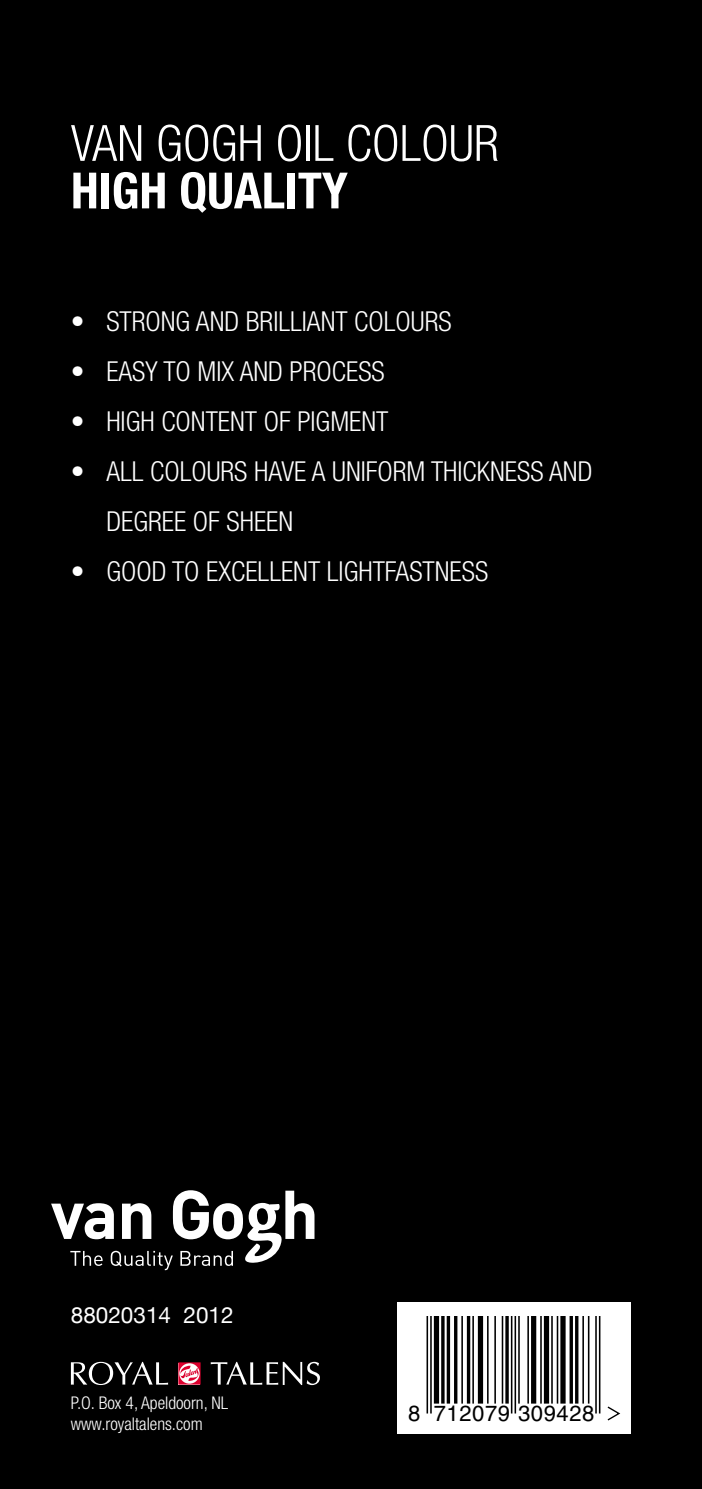
<style>
.page{position:relative;width:702px;height:1489px;background:#fff}
.page>*{position:absolute;margin:0;border:0;box-sizing:border-box;transform-origin:0 0}
.t1{font:300 condensed 50px "Helvetica Neue LT Std";color:#fff}
.t2{font:700 condensed 50px "Helvetica Neue LT Std";color:#fff}
.t3{font:300 condensed 27.5px "Helvetica Neue LT Std";color:#fff}
.t4{font:22.5px "Helvetica Neue";color:#fff}
.t5{font:22px "Helvetica";letter-spacing:.025em;color:#000}
.t6{font:300 condensed 17.5px/21px "Helvetica Neue LT Std";color:#fff}
</style>
<div class="page">
<div style="left:0;top:0;width:702px;height:1488px;background:#000"></div>
<div style="left:397px;top:1301px;width:234px;height:131px;background:#fff"></div>
<hr style="left:430px;top:1315px;width:1px;height:98px;background:#000">
<hr style="left:426px;top:1315px;width:2px;height:98px;background:#000">
<div style="left:434px;top:1315px;width:5px;height:88px;background:#000"></div>
<hr style="left:454px;top:1315px;width:3px;height:88px;background:#000">
<svg style="left:446px;top:1316px;width:4px;height:87px"></svg>
<hr style="left:441px;top:1315px;width:3px;height:88px;background:#000">
<hr style="left:461px;top:1315px;width:2px;height:88px;background:#000">
<hr style="left:467px;top:1315px;width:3px;height:88px;background:#000">
<hr style="left:472px;top:1315px;width:2px;height:88px;background:#000">
<div style="left:478px;top:1315px;width:5px;height:88px;background:#000"></div>
<hr style="left:501px;top:1315px;width:2px;height:88px;background:#000">
<hr style="left:494px;top:1315px;width:2px;height:88px;background:#000">
<hr style="left:487px;top:1315px;width:1px;height:88px;background:#000">
<hr style="left:505px;top:1315px;width:3px;height:88px;background:#000">
<hr style="left:527px;top:1315px;width:2px;height:88px;background:#000">
<hr style="left:518px;top:1315px;width:1px;height:88px;background:#000">
<hr style="left:514px;top:1315px;width:2px;height:98px;background:#000">
<hr style="left:511px;top:1315px;width:1px;height:98px;background:#000">
<div style="left:531px;top:1315px;width:5px;height:88px;background:#000"></div>
<hr style="left:540px;top:1315px;width:1px;height:88px;background:#000">
<div style="left:544px;top:1315px;width:5px;height:88px;background:#000"></div>
<hr style="left:556px;top:1315px;width:2px;height:88px;background:#000">
<hr style="left:551px;top:1315px;width:1px;height:88px;background:#000">
<div style="left:560px;top:1315px;width:5px;height:88px;background:#000"></div>
<hr style="left:575px;top:1315px;width:3px;height:88px;background:#000">
<svg style="left:569px;top:1316px;width:4px;height:87px"></svg>
<hr style="left:599px;top:1315px;width:1px;height:98px;background:#000">
<hr style="left:595px;top:1315px;width:1px;height:98px;background:#000">
<hr style="left:588px;top:1315px;width:1px;height:88px;background:#000">
<hr style="left:582px;top:1315px;width:2px;height:88px;background:#000">
<svg style="left:607px;top:1406px;width:14px;height:15px"></svg>
<svg style="left:51px;top:1190px;width:263px;height:80px"></svg>
<svg style="left:178px;top:1362px;width:22px;height:22px"></svg>
<svg style="left:71px;top:1361px;width:97px;height:23px"></svg>
<svg style="left:211px;top:1361px;width:109px;height:23px"></svg>
<h1 class="t1" style="left:71px;top:114px;width:139px">VAN GOGH</h1>
<h1 class="t1" style="left:275px;top:114px;width:97px">OIL COLOUR</h1>
<h1 class="t2" style="left:71px;top:160px;width:24px">high</h1>
<h1 class="t2" style="left:179px;top:160px;width:25px">quality</h1>
<p class="t3" style="left:71px;top:305px;width:30px">• STRONG</p>
<p class="t3" style="left:196px;top:305px;width:63px">AN D BRILLIANT</p>
<p class="t3" style="left:354px;top:305px;width:15px">COLOUR</p>
<p class="t3" style="left:438px;top:305px;width:15px">S</p>
<p class="t3" style="left:71px;top:355px;width:234px">• EASY TO MIX AN D PROC</p>
<p class="t3" style="left:346px;top:355px;width:40px">ESS</p>
<p class="t3" style="left:71px;top:405px;width:106px">•HIGH CONT</p>
<p class="t3" style="left:218px;top:405px;width:158px">ENT OF PIGMENT</p>
<p class="t3" style="left:71px;top:455px;width:94px">•ALLCOLOUR</p>
<p class="t3" style="left:234px;top:455px;width:112px">S HAVE AUNIFOR</p>
<p class="t3" style="left:406px;top:455px;width:37px">M THIC</p>
<p class="t3" style="left:477px;top:455px;width:117px">KNESS AN D</p>
<p class="t3" style="left:106px;top:505px;width:185px">DEGREE OF SHEEN</p>
<p class="t3" style="left:71px;top:555px;width:269px">• GOOD TO EXCELLENT LIGHTFA</p>
<p class="t3" style="left:409px;top:555px;width:80px">STN ESS</p>
<p class="t4" style="left:71px;top:1301px;width:164px">88020314 2012</p>
<p class="t6" style="left:71px;top:1391px;width:159px">P.O. BOX 4, APELDOORN, NL<br>WWW.ROYALTALENS.COM</p>
<p class="t5" style="left:408px;top:1400px;width:188px">8 712079 309428</p>
</div>
